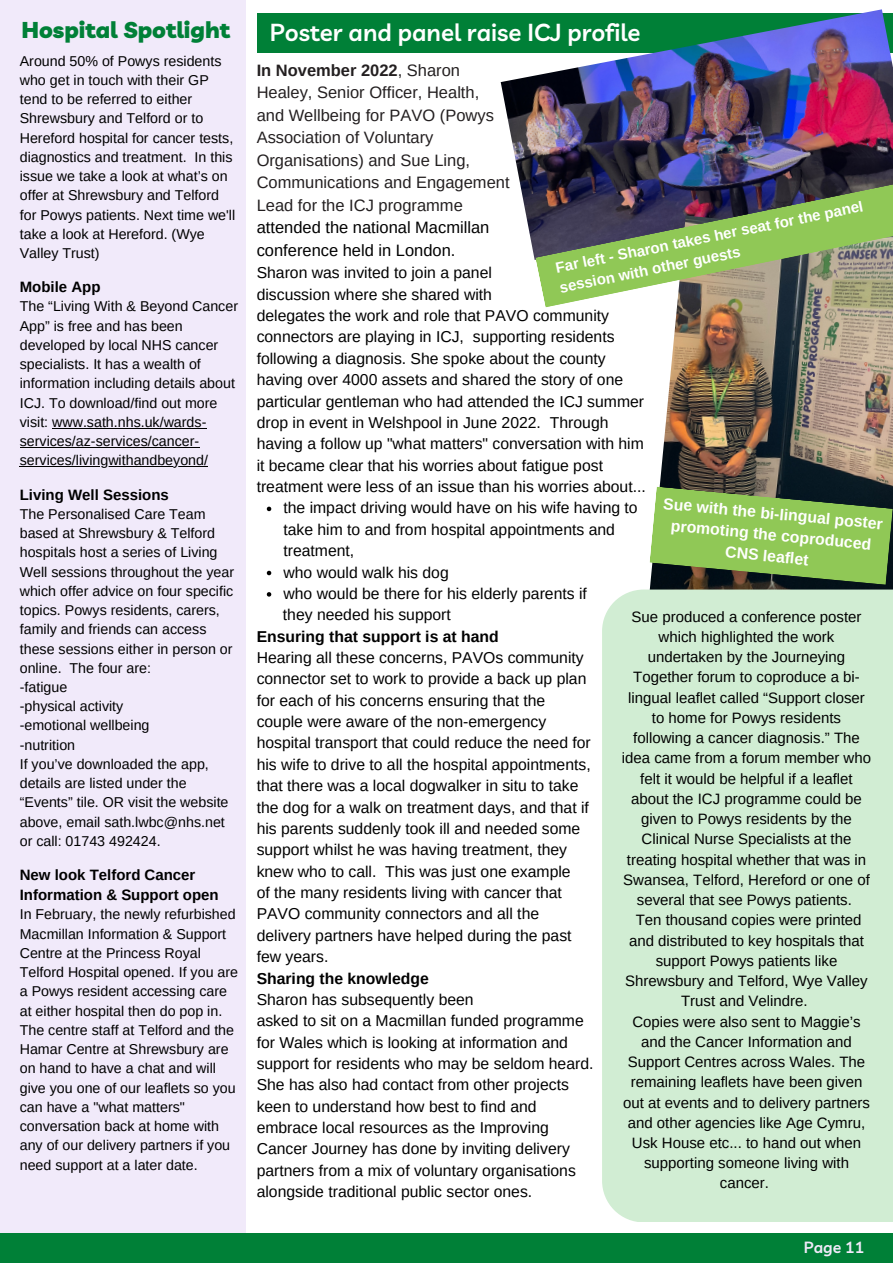
<style>
.page{position:relative;width:893px;height:1264px;background:#fff}
.page>*{position:absolute;margin:0;border:0;box-sizing:border-box;transform-origin:0 0}
.t1{font:600 24px "Livvic";color:#fff}
.t2{font:900 22.8px "Livvic";color:#008037}
.t3{font:16.5px "Arimo";color:#231f20}
.t4{font:16.5px "Arimo";color:#000}
.t5{font:700 16.5px "Arimo";color:#231f20}
.t6{font:15.75px/21.3px "Arimo";color:#000}
.t7{font:700 15.75px/21.3px "Arimo";color:#fffffe;text-align:center}
.t8{font:700 15.75px "Arimo";color:#000}
.t9{font:600 15.75px "Livvic";color:#f1eafa}
.t10{font:15px/20.2px "Arimo";color:#000;text-align:center}
.t11{font:700 15px/20.1px "Arimo";color:#000}
.t12{font:700 15px/20.7px "Arimo";color:#fff}
.t13{font:14.25px/19.2px "Arimo";color:#000}
.s1{font-weight:400}
.s2{color:#fff}
</style>
<div class="page">
<div style="left:0;top:0;width:246px;height:1262px;background:#f1eafa"></div>
<div style="left:0;top:1232px;width:892px;height:30px;background:#008037"></div>
<div style="left:257px;top:14px;width:635px;height:39px;background:#008037"></div>
<img style="left:500px;top:9px;width:392px;height:251px">
<svg style="left:267px;top:506px;width:4px;height:5px"></svg>
<svg style="left:267px;top:570px;width:4px;height:5px"></svg>
<svg style="left:267px;top:592px;width:4px;height:4px"></svg>
<img style="left:649px;top:307px;width:243px;height:282px">
<svg style="left:649px;top:486px;width:243px;height:98px;background:#77a24d"></svg>
<img style="left:535px;top:183px;width:357px;height:124px">
<div style="left:602px;top:589px;width:290px;height:633px;background:#d1edd3"></div>
<hr style="left:52px;top:428px;width:154px;height:1px;background:#000">
<hr style="left:20px;top:447px;width:179px;height:1px;background:#000">
<hr style="left:20px;top:466px;width:188px;height:1px;background:#000">
<p class="t2" style="left:21px;top:15px;width:210px">Hospital Spotlight</p>
<p class="t13" style="left:20px;top:51px;width:217px">Around 50% of Powys residents who get in touch with their GP tend to be referred to either<br>Shrewsbury and Telford or to<br>Hereford hospital for cancer tests, diagnostics and treatment. In this issue we take a look at what’s on offer at Shrewsbury and Telford for Powys patients. Next time we'll take a look at Hereford. (Wye<br>Valley Trust)</p>
<p class="t11" style="left:20px;top:277px;width:82px">Mobile App</p>
<p class="t13" style="left:20px;top:297px;width:220px">The “Living With &amp; Beyond Cancer<br>App” is free and has been developed by local NHS cancer specialists. It has a wealth of information including details about<br>ICJ. To download/find out more visit: www.sath.nhs.uk/wards&shy;services/az-services/cancer&shy;services/livingwithandbeyond/</p>
<p class="t11" style="left:20px;top:484px;width:150px">Living Well Sessions</p>
<p class="t13" style="left:20px;top:504px;width:216px">The Personalised Care Team based at Shrewsbury &amp; Telford hospitals host a series of Living<br>Well sessions throughout the year which offer advice on four specific topics. Powys residents, carers, family and friends can access these sessions either in person or online. The four are:</p>
<p class="t13" style="left:20px;top:677px;width:49px">-fatigue</p>
<p class="t13" style="left:20px;top:696px;width:105px">-physical activity</p>
<p class="t13" style="left:20px;top:716px;width:131px">-emotional wellbeing</p>
<p class="t13" style="left:20px;top:735px;width:57px">-nutrition</p>
<p class="t13" style="left:20px;top:754px;width:210px">If you’ve downloaded the app, details are listed under the “Events” tile. OR visit the website above, email sath.lwbc@nhs.net or call: 01743 492424.</p>
<p class="t11" style="left:20px;top:864px;width:200px">New look Telford Cancer<br>Information &amp; Support open</p>
<p class="t13" style="left:20px;top:904px;width:220px">In February, the newly refurbished<br>Macmillan Information &amp; Support<br>Centre at the Princess Royal<br>Telford Hospital opened. If you are a Powys resident accessing care at either hospital then do pop in.<br>The centre staff at Telford and the<br>Hamar Centre at Shrewsbury are on hand to have a chat and will give you one of our leaflets so you can have a "what matters" conversation back at home with any of our delivery partners if you need support at a later date.</p>
<p class="t1" style="left:270px;top:17px;width:372px">Poster and panel raise ICJ profile</p>
<p class="t5" style="left:257px;top:61px;width:205px">In November 2022<span class="s1">, Sharon</span></p>
<p class="t3" style="left:257px;top:83px;width:224px">Healey, Senior Officer, Health,</p>
<p class="t3" style="left:257px;top:106px;width:239px">and Wellbeing for PAVO (Powys</p>
<p class="t3" style="left:257px;top:128px;width:178px">Association of Voluntary</p>
<p class="t3" style="left:257px;top:151px;width:215px">Organisations) and Sue Ling,</p>
<p class="t3" style="left:257px;top:173px;width:254px">Communications and Engagement</p>
<p class="t3" style="left:257px;top:196px;width:208px">Lead for the ICJ programme</p>
<p class="t4" style="left:257px;top:218px;width:234px">attended the national Macmillan</p>
<p class="t4" style="left:257px;top:241px;width:209px">conference held in London. <span class="s2">.</span></p>
<p class="t6" style="left:257px;top:262px;width:237px">Sharon was invited to join a panel</p>
<p class="t6" style="left:257px;top:283px;width:237px">discussion where she shared with</p>
<p class="t6" style="left:257px;top:305px;width:390px">delegates the work and role that PAVO community connectors are playing in ICJ, supporting residents following a diagnosis. She spoke about the county having over 4000 assets and shared the story of one particular gentleman who had attended the ICJ summer drop in event in Welshpool in June 2022. Through having a follow up "what matters" conversation with him it became clear that his worries about fatigue post treatment were less of an issue than his worries about...</p>
<p class="t12" style="left:553px;top:256px;width:315px;rotate:-11deg">Far left - Sharon takes her seat for the panel session with other guests</p>
<p class="t6" style="left:283px;top:497px;width:356px">the impact driving would have on his wife having to take him to and from hospital appointments and treatment,</p>
<p class="t6" style="left:283px;top:561px;width:167px">who would walk his dog</p>
<p class="t6" style="left:283px;top:582px;width:305px">who would be there for his elderly parents if</p>
<p class="t7" style="left:664px;top:493px;width:222px;rotate:5deg">Sue with the bi-lingual poster promoting the coproduced<br>CNS leaflet</p>
<p class="t6" style="left:283px;top:604px;width:169px">they needed his support</p>
<p class="t8" style="left:257px;top:627px;width:243px">Ensuring that support is at hand</p>
<p class="t6" style="left:257px;top:647px;width:331px">Hearing all these concerns, PAVOs community connector set to work to provide a back up plan</p>
<p class="t6" style="left:257px;top:689px;width:290px">for each of his concerns ensuring that the</p>
<p class="t6" style="left:257px;top:711px;width:291px">couple were aware of the non-emergency</p>
<p class="t6" style="left:257px;top:732px;width:335px">hospital transport that could reduce the need for</p>
<p class="t6" style="left:257px;top:753px;width:335px">his wife to drive to all the hospital appointments,</p>
<p class="t6" style="left:257px;top:775px;width:323px">that there was a local dogwalker in situ to take</p>
<p class="t6" style="left:257px;top:796px;width:334px">the dog for a walk on treatment days, and that if</p>
<p class="t6" style="left:257px;top:817px;width:325px">his parents suddenly took ill and needed some</p>
<p class="t6" style="left:257px;top:839px;width:312px">support whilst he was having treatment, they</p>
<p class="t6" style="left:257px;top:860px;width:315px">knew who to call. This was just one example</p>
<p class="t6" style="left:257px;top:881px;width:307px">of the many residents living with cancer that</p>
<p class="t6" style="left:257px;top:903px;width:284px">PAVO community connectors and all the</p>
<p class="t6" style="left:257px;top:924px;width:316px">delivery partners have helped during the past</p>
<p class="t6" style="left:257px;top:946px;width:73px">few years.</p>
<p class="t8" style="left:257px;top:969px;width:174px">Sharing the knowledge</p>
<p class="t6" style="left:257px;top:988px;width:218px">Sharon has subsequently been</p>
<p class="t6" style="left:257px;top:1010px;width:328px">asked to sit on a Macmillan funded programme</p>
<p class="t6" style="left:257px;top:1031px;width:313px">for Wales which is looking at information and</p>
<p class="t6" style="left:257px;top:1052px;width:338px">support for residents who may be seldom heard.</p>
<p class="t6" style="left:257px;top:1074px;width:314px">She has also had contact from other projects</p>
<p class="t6" style="left:257px;top:1095px;width:281px">keen to understand how best to find and</p>
<p class="t6" style="left:257px;top:1116px;width:293px">embrace local resources as the Improving</p>
<p class="t6" style="left:257px;top:1138px;width:315px">Cancer Journey has done by inviting delivery</p>
<p class="t6" style="left:257px;top:1159px;width:321px">partners from a mix of voluntary organisations</p>
<p class="t6" style="left:257px;top:1180px;width:277px">alongside traditional public sector ones.</p>
<p class="t10" style="left:622px;top:606px;width:250px">Sue produced a conference poster which highlighted the work undertaken by the Journeying Together forum to coproduce a bi&shy;lingual leaflet called “Support closer to home for Powys residents following a cancer diagnosis.” The idea came from a forum member who felt it would be helpful if a leaflet about the ICJ programme could be given to Powys residents by the Clinical Nurse Specialists at the treating hospital whether that was in Swansea, Telford, Hereford or one of several that see Powys patients.</p>
<p class="t10" style="left:625px;top:910px;width:244px">Ten thousand copies were printed and distributed to key hospitals that support Powys patients like<br>Shrewsbury and Telford, Wye Valley<br>Trust and Velindre.</p>
<p class="t10" style="left:623px;top:1011px;width:248px">Copies were also sent to Maggie’s and the Cancer Information and<br>Support Centres across Wales. The remaining leaflets have been given out at events and to delivery partners and other agencies like Age Cymru,<br>Usk House etc... to hand out when supporting someone living with cancer.</p>
<p class="t9" style="left:803px;top:1237px;width:62px">Page 11</p>
</div>
